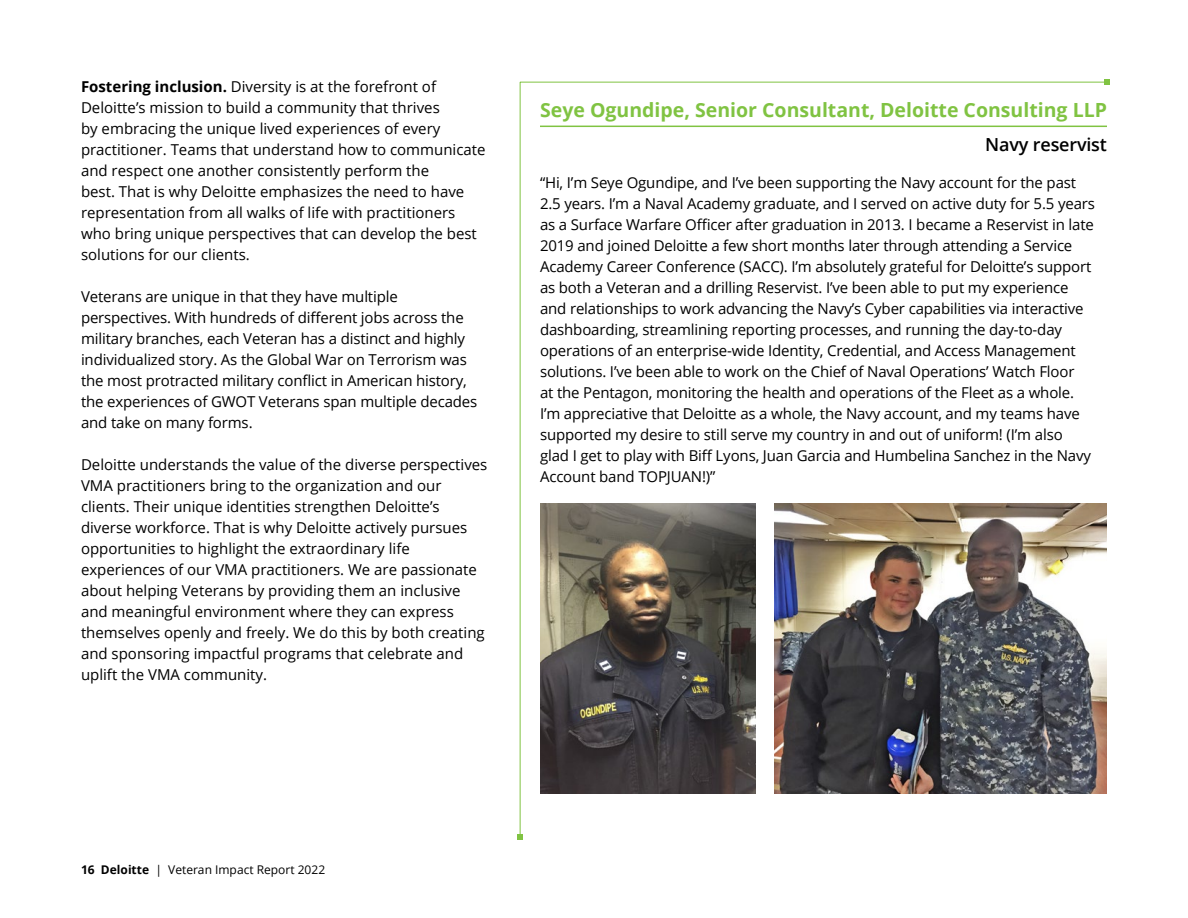
<style>
.page{position:relative;width:1188px;height:918px;background:#fff}
.page>*{position:absolute;margin:0;border:0;box-sizing:border-box;transform-origin:0 0}
.Veteran_vignette_hea{font:700 19.5px "Open Sans";color:#80c342}
.Veteran_vignette_sub{font:600 18px "Open Sans";letter-spacing:-.01em;color:#000}
.Body_copy{font:15px/21px "Open Sans";letter-spacing:-.01em;color:#000}
.t1{font:12px "Open Sans";color:#000}
.s1{font-weight:700}
</style>
<div class="page">
<svg style="left:519px;top:81px;width:588px;height:753px"></svg>
<svg style="left:1104px;top:79px;width:6px;height:6px"></svg>
<svg style="left:517px;top:834px;width:6px;height:6px"></svg>
<p class="Body_copy" style="left:81px;top:76px;width:406px"><span class="s1">Fostering inclusion.</span> Diversity is at the forefront of Deloitte’s mission to build a community that thrives<br>by embracing the unique lived experiences of every practitioner. Teams that understand how to communicate and respect one another consistently perform the<br>best. That is why Deloitte emphasizes the need to have representation from all walks of life with practitioners who bring unique perspectives that can develop the best solutions for our clients.</p>
<p class="Body_copy" style="left:81px;top:286px;width:398px">Veterans are unique in that they have multiple perspectives. With hundreds of different jobs across the military branches, each Veteran has a distinct and highly individualized story. As the Global War on Terrorism was the most protracted military conflict in American history, the experiences of GWOT Veterans span multiple decades and take on many forms.</p>
<p class="Body_copy" style="left:81px;top:454px;width:408px">Deloitte understands the value of the diverse perspectives VMA practitioners bring to the organization and our clients. Their unique identities strengthen Deloitte’s diverse workforce. That is why Deloitte actively pursues opportunities to highlight the extraordinary life experiences of our VMA practitioners. We are passionate about helping Veterans by providing them an inclusive and meaningful environment where they can express themselves openly and freely. We do this by both creating and sponsoring impactful programs that celebrate and uplift the VMA community.</p>
<p class="Veteran_vignette_hea" style="left:540px;top:96px;width:568px">Seye Ogundipe, Senior Consultant, Deloitte Consulting LLP</p>
<p class="Veteran_vignette_sub" style="left:985px;top:132px;width:123px">Navy reservist</p>
<p class="Body_copy" style="left:540px;top:172px;width:557px">“Hi, I’m Seye Ogundipe, and I’ve been supporting the Navy account for the past 2.5 years. I’m a Naval Academy graduate, and I served on active duty for 5.5 years as a Surface Warfare Officer after graduation in 2013. I became a Reservist in late 2019 and joined Deloitte a few short months later through attending a Service Academy Career Conference (SACC). I’m absolutely grateful for Deloitte’s support as both a Veteran and a drilling Reservist. I’ve been able to put my experience and relationships to work advancing the Navy’s Cyber capabilities via interactive dashboarding, streamlining reporting processes, and running the day-to-day operations of an enterprise-wide Identity, Credential, and Access Management solutions. I’ve been able to work on the Chief of Naval Operations’ Watch Floor<br>at the Pentagon, monitoring the health and operations of the Fleet as a whole.<br>I’m appreciative that Deloitte as a whole, the Navy account, and my teams have supported my desire to still serve my country in and out of uniform! (I’m also glad I get to play with Biff Lyons, Juan Garcia and Humbelina Sanchez in the Navy Account band TOPJUAN!)”</p>
<p class="t1" style="left:81px;top:862px;width:246px"><span class="s1">16 Deloitte</span> | Veteran Impact Report 2022</p>
</div>
